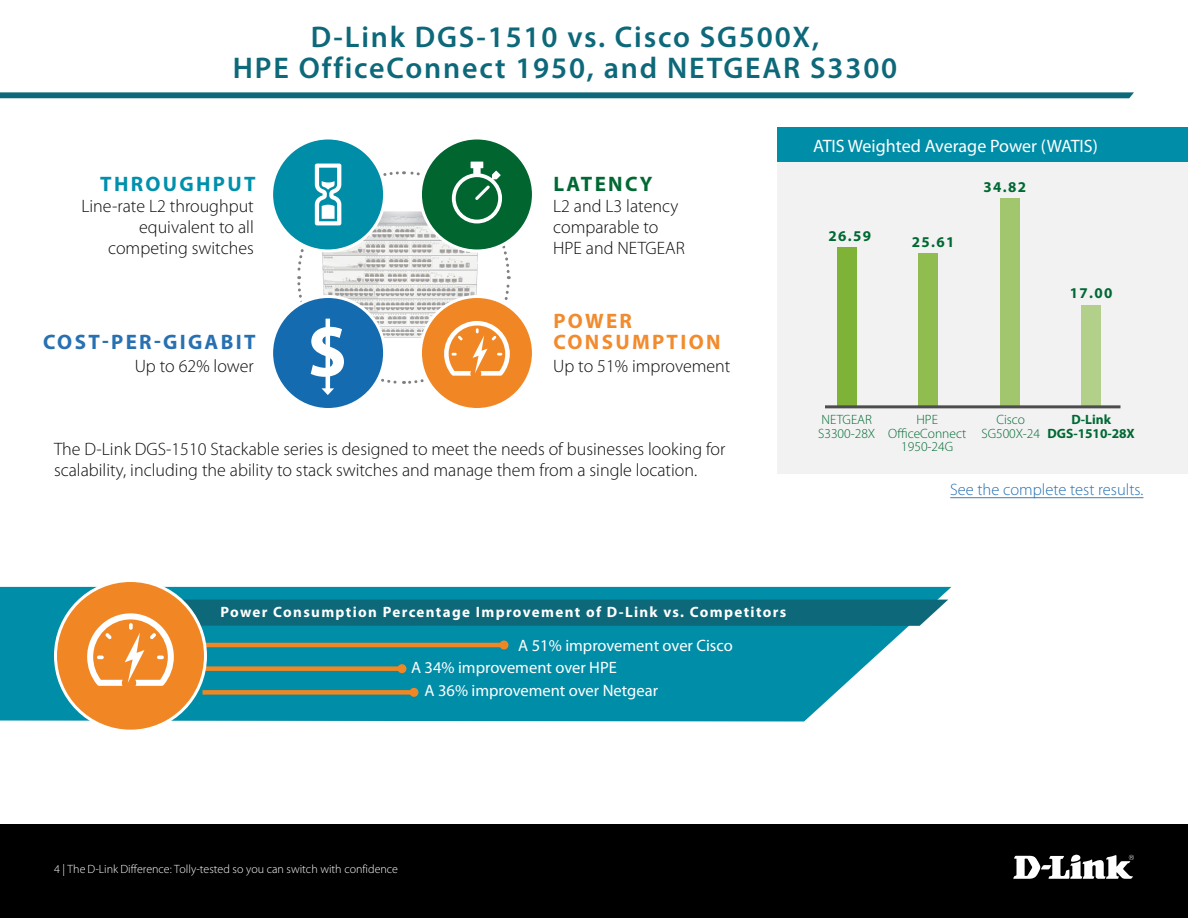
<style>
.page{position:relative;width:1188px;height:918px;background:#fff}
.page>*{position:absolute;margin:0;border:0;box-sizing:border-box;transform-origin:0 0}
.t1{font:700 72px "Myriad Pro";color:#fff}
.t2{font:600 30px/31.5px "Myriad Pro";letter-spacing:.06em;color:#0d687a;text-align:center}
.t3{font:700 21px "Myriad Pro";letter-spacing:.11em;color:#2770b2}
.t4{font:700 21px/21px "Myriad Pro";letter-spacing:.11em;color:#f28b2d}
.t5{font:700 21px "Myriad Pro";letter-spacing:.11em;color:#0090ac}
.t6{font:700 21px "Myriad Pro";letter-spacing:.11em;color:#006933}
.t7{font:300 18px/21px "Myriad Pro";color:#0d0d0d}
.t8{font:18px "Myriad Pro";color:#fff}
.t9{font:16.5px "Myriad Pro";color:#fff}
.t10{font:300 16.5px "Myriad Pro";color:#2770b2}
.t11{font:700 15px "Myriad Pro";letter-spacing:.09em;color:#fff}
.t12{font:700 15px "Myriad Pro";letter-spacing:.09em;color:#006933}
.t13{font:300 13.5px/13.5px "Myriad Pro";color:#006933;text-align:center}
.t14{font:700 13.5px "Myriad Pro";letter-spacing:-.005em;color:#006933}
.t15{font:300 12px "Myriad Pro";color:#fff}
</style>
<div class="page">
<div style="left:0;top:824px;width:1188px;height:94px;background:#000"></div>
<svg style="left:1013px;top:854px;width:121px;height:25px"></svg>
<div style="left:777px;top:134px;width:411px;height:340px;background:#f2f2f2"></div>
<div style="left:777px;top:128px;width:411px;height:34px;background:#008da8"></div>
<svg style="left:0;top:92px;width:1134px;height:6px;background:#1c7182"></svg>
<div style="left:272px;top:138px;width:113px;height:113px;background:#008da8;border-radius:50%"></div>
<div style="left:420px;top:138px;width:113px;height:113px;background:#00652e;border-radius:50%"></div>
<div style="left:272px;top:297px;width:113px;height:113px;background:#146baf;border-radius:50%"></div>
<div style="left:420px;top:297px;width:113px;height:113px;background:#f18724;border-radius:50%"></div>
<svg style="left:296px;top:162px;width:215px;height:233px"></svg>
<div style="left:837px;top:247px;width:19px;height:160px;background:#7eb338"></div>
<div style="left:918px;top:253px;width:20px;height:154px;background:#90bc50"></div>
<div style="left:1000px;top:198px;width:20px;height:209px;background:#a1c66d"></div>
<div style="left:1082px;top:305px;width:19px;height:102px;background:#b3d08a"></div>
<hr style="left:825px;top:405px;width:295px;height:3px;background:#4d4d4d">
<svg style="left:0;top:587px;width:951px;height:135px;background:#219bb2"></svg>
<div style="left:202px;top:690px;width:212px;height:5px;background:#f18724"></div>
<div style="left:410px;top:688px;width:8px;height:9px;background:#f18724;border-radius:50%"></div>
<div style="left:56px;top:580px;width:150px;height:151px;background:#f18724;border-radius:50%"></div>
<svg style="left:87px;top:600px;width:861px;height:86px"></svg>
<hr style="left:950px;top:497px;width:193px;height:1px;background:#2770b2">
<p class="t2" style="left:233px;top:20px;width:666px">D-Link DGS-1510 vs. Cisco SG500X,<br>HPE OfficeConnect 1950, and NETGEAR S3300</p>
<p class="t5" style="left:100px;top:172px;width:157px">THROUGHPUT</p>
<p class="t6" style="left:553px;top:172px;width:101px">LATENCY</p>
<p class="t7" style="left:81px;top:195px;width:174px;text-align:right">Line-rate L2 throughput equivalent to all competing switches</p>
<p class="t7" style="left:553px;top:195px;width:133px">L2 and L3 latency comparable to<br>HPE and NETGEAR</p>
<p class="t3" style="left:43px;top:331px;width:214px">COST-PER-GIGABIT</p>
<p class="t7" style="left:135px;top:356px;width:121px">Up to 62% lower</p>
<p class="t1" style="left:308px;top:311px;width:40px">S</p>
<p class="t4" style="left:553px;top:311px;width:169px">POWER<br>CONSUMPTION</p>
<p class="t7" style="left:553px;top:356px;width:179px">Up to 51% improvement</p>
<p class="t7" style="left:54px;top:438px;width:673px">The D-Link DGS-1510 Stackable series is designed to meet the needs of businesses looking for scalability, including the ability to stack switches and manage them from a single location.</p>
<p class="t8" style="left:813px;top:134px;width:286px">ATIS Weighted Average Power (WATIS)</p>
<p class="t12" style="left:828px;top:227px;width:44px">26.59</p>
<p class="t12" style="left:912px;top:233px;width:44px">25.61</p>
<p class="t12" style="left:983px;top:178px;width:44px">34.82</p>
<p class="t12" style="left:1070px;top:285px;width:44px">17.00</p>
<p class="t13" style="left:821px;top:413px;width:52px">NETGEAR</p>
<p class="t13" style="left:818px;top:426px;width:59px">S3300-28X</p>
<p class="t13" style="left:888px;top:413px;width:80px">HPE<br>OfficeConnect</p>
<p class="t13" style="left:901px;top:440px;width:53px">1950-24G</p>
<p class="t13" style="left:981px;top:413px;width:60px">Cisco<br>SG500X-24</p>
<p class="t14" style="left:1071px;top:412px;width:41px">D-Link</p>
<p class="t14" style="left:1048px;top:425px;width:89px">DGS-1510-28X</p>
<p class="t10" style="left:950px;top:479px;width:195px">See the complete test results.</p>
<p class="t11" style="left:220px;top:604px;width:567px">Power Consumption Percentage Improvement of D-Link vs. Competitors</p>
<p class="t9" style="left:518px;top:636px;width:216px">A 51% improvement over Cisco</p>
<p class="t9" style="left:411px;top:657px;width:207px">A 34% improvement over HPE</p>
<p class="t9" style="left:424px;top:681px;width:235px">A 36% improvement over Netgear</p>
<p class="t15" style="left:54px;top:862px;width:346px">4 | The D-Link Difference: Tolly-tested so you can switch with confidence</p>
</div>
